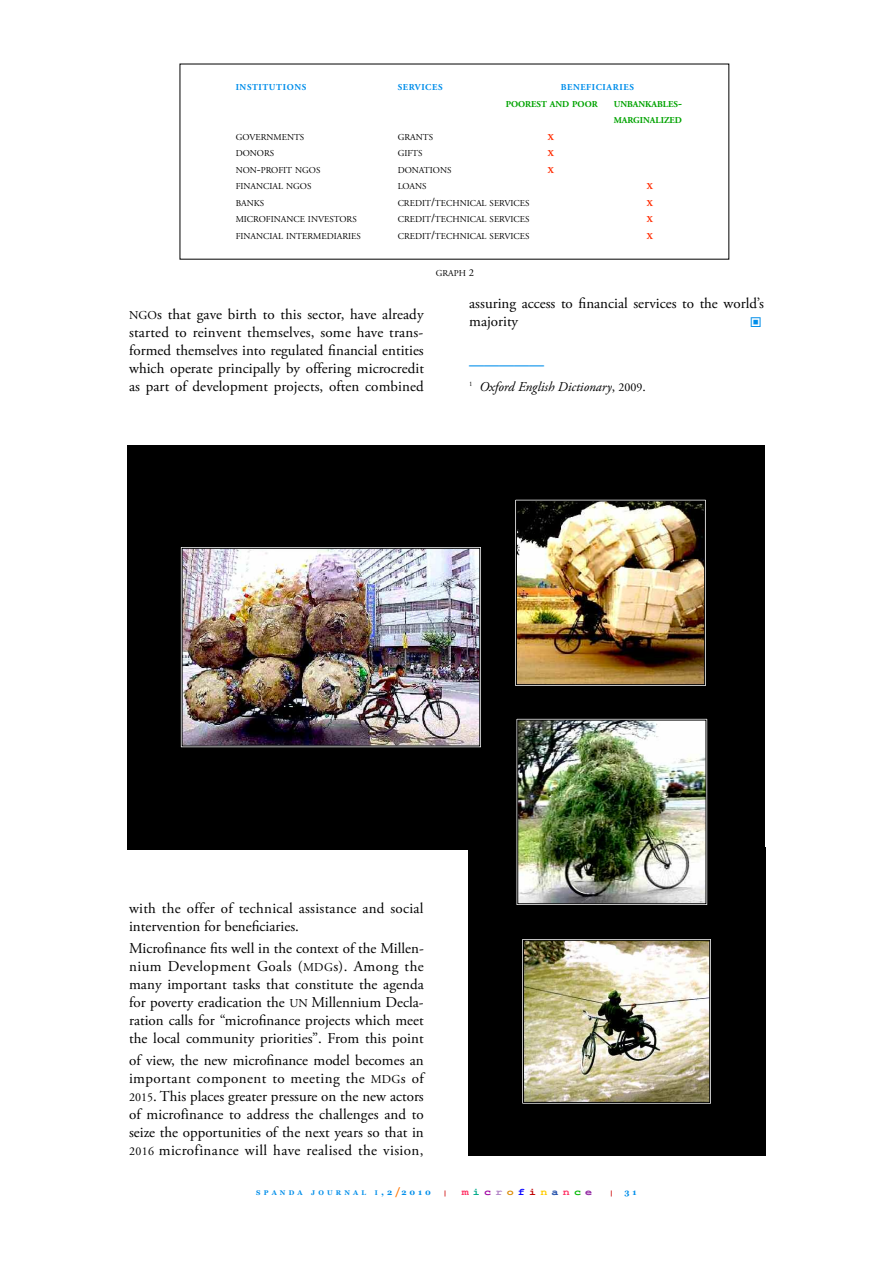
<style>
.page{position:relative;width:893px;height:1263px;background:#fff}
.page>*{position:absolute;margin:0;border:0;box-sizing:border-box;transform-origin:0 0}
.t1{font:15px/18px "Adobe Garamond Pro";letter-spacing:.005em;color:#000;text-align:justify}
.t2{font:700 15px "Adobe Garamond Pro";color:#008eea}
.t3{font:italic 13.5px "Adobe Garamond Pro";color:#000}
.t4{font:700 9.75px "Courier";letter-spacing:.36em;color:#f36;scale:1.2 1}
.t5{font:9px "Adobe Garamond Pro";color:#000}
.t6{font:700 9px/16.5px "Adobe Garamond Pro";color:#00a300}
.t7{font:700 9px "Adobe Garamond Pro";letter-spacing:.07em;color:#008eea}
.t8{font:700 9px "Adobe Garamond Pro";color:#ff2b00}
.t9{font:700 8.25px "Georgia";color:#008eea}
.t10{font:700 6.75px "Georgia";letter-spacing:.465em;color:#008eea}
.t11{font:900 6px "Palatino";color:#c00}
.s1{font-size:12px}
.s2{font-size:10.5px}
.s3{font-style:normal}
.s4{font-style:normal;font-size:12px}
.s5{font-size:6.75px}
.s6{font-size:9px}
.s7{font-size:10.5px;color:#ff7500}
.s8{color:#00ab8a}
.s9{color:#9e00a1}
.s10{color:#b285c7}
.s11{color:#db8a00}
.s12{color:#0800ff}
.s13{color:#bf0000}
.s14{color:#fc0}
.s15{color:#2350ab}
.s16{color:#00b800}
.s17{color:#8f23a0}
</style>
<div class="page">
<div style="left:128px;top:446px;width:637px;height:404px;background:#000"></div>
<div style="left:468px;top:847px;width:297px;height:308px;background:#000"></div>
<img style="left:525px;top:942px;width:183px;height:159px">
<div style="left:521px;top:937px;width:191px;height:168px;border:2px solid #000"></div>
<div style="left:523px;top:940px;width:187px;height:163px;border:1px solid #000"></div>
<img style="left:184px;top:550px;width:294px;height:194px">
<div style="left:179px;top:545px;width:303px;height:204px;border:2px solid #000"></div>
<div style="left:182px;top:548px;width:298px;height:198px;border:1px solid #000"></div>
<img style="left:519px;top:722px;width:185px;height:180px">
<div style="left:515px;top:717px;width:194px;height:189px;border:2px solid #000"></div>
<div style="left:517px;top:720px;width:189px;height:184px;border:1px solid #000"></div>
<img style="left:518px;top:503px;width:185px;height:180px">
<div style="left:514px;top:498px;width:193px;height:189px;border:2px solid #000"></div>
<div style="left:516px;top:501px;width:189px;height:184px;border:1px solid #000"></div>
<p class="t7" style="left:236px;top:84px;width:72px">INSTITUTIONS</p>
<p class="t7" style="left:398px;top:84px;width:46px">SERVICES</p>
<p class="t7" style="left:561px;top:84px;width:75px">BENEFICIARIES</p>
<p class="t6" style="left:506px;top:96px;width:94px">POOREST AND POOR</p>
<p class="t6" style="left:614px;top:96px;width:70px">UNBANKABLES<span class="s1">-<br></span>MARGINALIZED</p>
<p class="t5" style="left:236px;top:133px;width:70px">GOVERNMENTS</p>
<p class="t5" style="left:398px;top:133px;width:37px">GRANTS</p>
<p class="t8" style="left:548px;top:133px;width:7px">X</p>
<p class="t5" style="left:236px;top:150px;width:40px">DONORS</p>
<p class="t5" style="left:398px;top:150px;width:26px">GIFTS</p>
<p class="t8" style="left:548px;top:150px;width:7px">X</p>
<p class="t5" style="left:236px;top:166px;width:86px">NON<span class="s1">-</span>PROFIT NGOS</p>
<p class="t5" style="left:398px;top:166px;width:55px">DONATIONS</p>
<p class="t8" style="left:548px;top:166px;width:7px">X</p>
<p class="t5" style="left:236px;top:183px;width:77px">FINANCIAL NGOS</p>
<p class="t5" style="left:398px;top:183px;width:30px">LOANS</p>
<p class="t8" style="left:647px;top:183px;width:7px">X</p>
<p class="t5" style="left:236px;top:199px;width:30px">BANKS</p>
<p class="t5" style="left:398px;top:199px;width:133px">CREDIT<span class="s1">/</span>TECHNICAL SERVICES</p>
<p class="t8" style="left:647px;top:199px;width:7px">X</p>
<p class="t5" style="left:236px;top:216px;width:123px">MICROFINANCE INVESTORS</p>
<p class="t5" style="left:398px;top:216px;width:133px">CREDIT<span class="s1">/</span>TECHNICAL SERVICES</p>
<p class="t8" style="left:647px;top:216px;width:7px">X</p>
<p class="t5" style="left:236px;top:232px;width:127px">FINANCIAL INTERMEDIARIES</p>
<p class="t5" style="left:398px;top:232px;width:133px">CREDIT<span class="s1">/</span>TECHNICAL SERVICES</p>
<p class="t8" style="left:647px;top:232px;width:7px">X</p>
<p class="t1" style="left:129px;top:306px;width:296px"><span class="s1">NGO</span>s that gave birth to this sector, have already started to reinvent themselves, some have trans&shy;formed themselves into regulated financial entities which operate principally by offering microcredit as part of development projects, often combined</p>
<p class="t5" style="left:436px;top:270px;width:40px">GRAPH <span class="s2">2</span></p>
<p class="t1" style="left:469px;top:295px;width:296px">assuring access to financial services to the world’s majority</p>
<p class="t2" style="left:469px;top:358px;width:76px">—————</p>
<p class="t3" style="left:469px;top:382px;width:178px"><sup>1</sup> Oxford English Dictionary<span class="s3">,</span> <span class="s4">2009</span><span class="s3">.</span></p>
<p class="t1" style="left:129px;top:900px;width:296px">with the offer of technical assistance and social intervention for beneficiaries.</p>
<p class="t1" style="left:129px;top:941px;width:296px">Microfinance fits well in the context of the Millen&shy;nium Development Goals (<span class="s1">MDG</span>s). Among the many important tasks that constitute the agenda for poverty eradication the <span class="s1">UN</span> Millennium Decla&shy;ration calls for “microfinance projects which meet the local community priorities”. From this point</p>
<p class="t1" style="left:129px;top:1053px;width:296px">of view, the new microfinance model becomes an important component to meeting the <span class="s1">MDG</span>s of <span class="s1">2015</span>. This places greater pressure on the new actors of microfinance to address the challenges and to seize the opportunities of the next years so that in <span class="s1">2016</span> microfinance will have realised the vision,</p>
<p class="t10" style="left:256px;top:1189px;width:48px">SPANDA</p>
<p class="t10" style="left:311px;top:1189px;width:56px">JOURNAL</p>
<p class="t9" style="left:375px;top:1188px;width:58px"><span class="s5">I</span> <span class="s6">,</span>2<span class="s7">/</span>2010</p>
<p class="t11" style="left:444px;top:1190px;width:3px">|</p>
<p class="t4" style="left:462px;top:1186px;width:110px">m<span class="s8">i</span><span class="s9">c</span><span class="s10">r</span><span class="s11">o</span><span class="s12">f</span><span class="s13">i</span><span class="s14">n</span><span class="s15">a</span>n<span class="s16">c</span><span class="s17">e</span></p>
<p class="t11" style="left:611px;top:1190px;width:3px">|</p>
<p class="t9" style="left:625px;top:1187px;width:14px">3 1</p>
</div>
